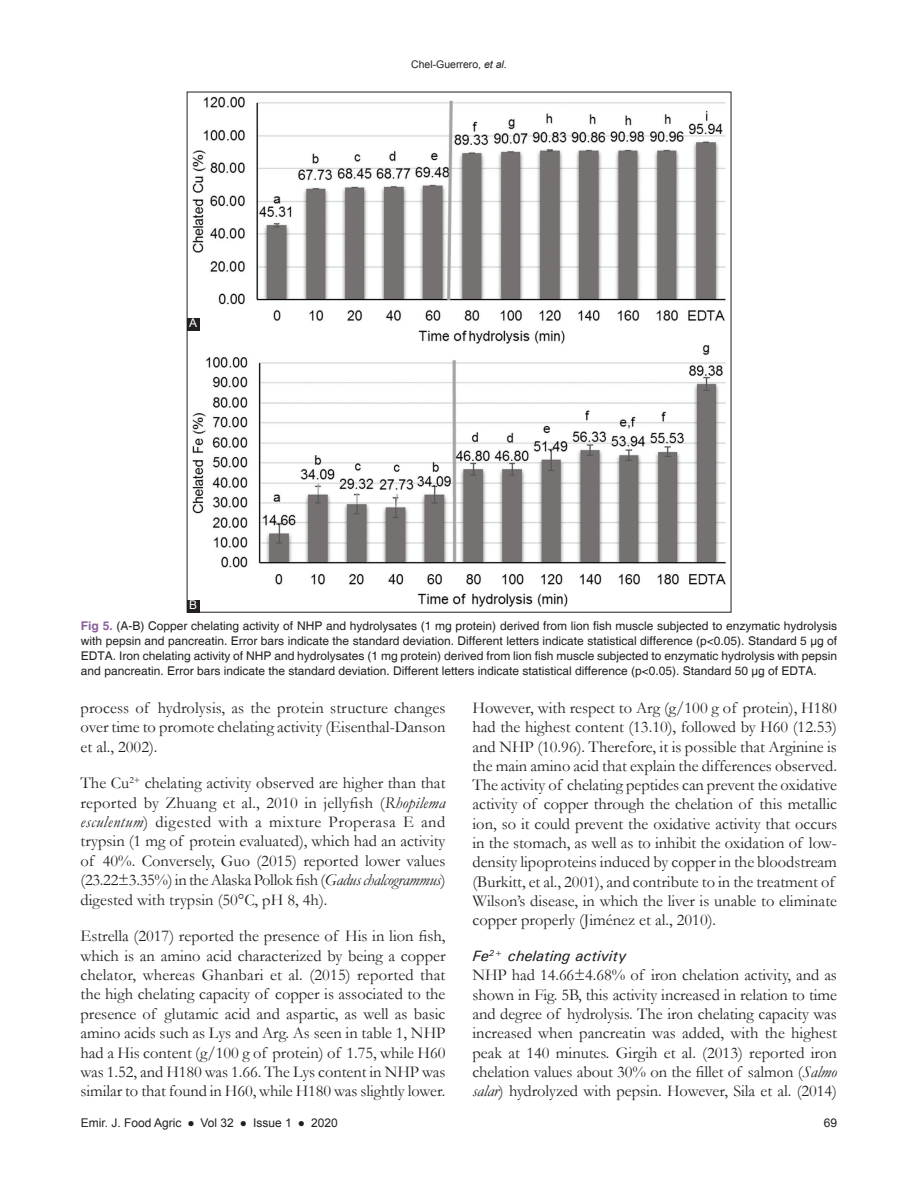
<style>
.page{position:relative;width:918px;height:1188px;background:#fff}
.page>*{position:absolute;margin:0;border:0;box-sizing:border-box;transform-origin:0 0}
.TX{font:16.5px/19.4px "Garamond";color:#231f20;text-align:justify}
.t1{font:italic 500 15px "Univers";color:#231f20}
.FGC{font:12px/15px "Helvetica";color:#231f20;text-align:justify}
.t2{font:12px "Arial";color:#231f20}
.LABEL{font:12px "Arial";color:#fff}
.t3{font:10.5px "Arial";color:#231f20}
.s1{font-style:italic}
.s2{font-weight:700;color:#8a5f9d}
</style>
<div class="page">
<img style="left:189px;top:96px;width:537px;height:511px">
<div style="left:187px;top:318px;width:13px;height:12px;background:#231f20"></div>
<div style="left:187px;top:600px;width:13px;height:12px;background:#231f20"></div>
<p class="LABEL" style="left:189px;top:315px;width:10px">A</p>
<p class="LABEL" style="left:189px;top:597px;width:10px">B</p>
<p class="t3" style="left:411px;top:58px;width:97px">Chel-Guerrero, <span class="s1">et al</span>.</p>
<p class="FGC" style="left:81px;top:619px;width:758px"><span class="s2">Fig 5.</span> (A-B) Copper chelating activity of NHP and hydrolysates (1 mg protein) derived from lion fish muscle subjected to enzymatic hydrolysis with pepsin and pancreatin. Error bars indicate the standard deviation. Different letters indicate statistical difference (p&lt;0.05). Standard 5 µg of EDTA. Iron chelating activity of NHP and hydrolysates (1 mg protein) derived from lion fish muscle subjected to enzymatic hydrolysis with pepsin and pancreatin. Error bars indicate the standard deviation. Different letters indicate statistical difference (p&lt;0.05). Standard 50 µg of EDTA.</p>
<p class="TX" style="left:81px;top:698px;width:367px">process of hydrolysis, as the protein structure changes over time to promote chelating activity (Eisenthal-Danson et al., 2002).</p>
<p class="TX" style="left:81px;top:773px;width:366px">The Cu<sup>2+</sup> chelating activity observed are higher than that reported by Zhuang et al., 2010 in jellyfish (<span class="s1">Rhopilema esculentum</span>) digested with a mixture Properasa E and trypsin (1 mg of protein evaluated), which had an activity of 40%. Conversely, Guo (2015) reported lower values (23.22±3.35%) in the Alaska Pollok fish (<span class="s1">Gadus chalcogrammus</span>) digested with trypsin (50°C, pH 8, 4h).</p>
<p class="TX" style="left:81px;top:926px;width:366px">Estrella (2017) reported the presence of His in lion fish, which is an amino acid characterized by being a copper chelator, whereas Ghanbari et al. (2015) reported that the high chelating capacity of copper is associated to the presence of glutamic acid and aspartic, as well as basic amino acids such as Lys and Arg. As seen in table 1, NHP had a His content (g/100 g of protein) of 1.75, while H60 was 1.52, and H180 was 1.66. The Lys content in NHP was similar to that found in H60, while H180 was slightly lower.</p>
<p class="TX" style="left:472px;top:698px;width:366px;text-align:left">However, with respect to Arg (g/100 g of protein), H180 had the highest content (13.10), followed by H60 (12.53) and NHP (10.96). Therefore, it is possible that Arginine is the main amino acid that explain the differences observed.<br>The activity of chelating peptides can prevent the oxidative activity of copper through the chelation of this metallic ion, so it could prevent the oxidative activity that occurs in the stomach, as well as to inhibit the oxidation of low&shy;density lipoproteins induced by copper in the bloodstream (Burkitt, et al., 2001), and contribute to in the treatment of Wilson’s disease, in which the liver is unable to eliminate copper properly (Jiménez et al., 2010).</p>
<h3 class="t1" style="left:472px;top:946px;width:155px">Fe<sup>2+</sup> chelating activity</h3>
<p class="TX" style="left:472px;top:965px;width:366px">NHP had 14.66±4.68% of iron chelation activity, and as shown in Fig. 5B, this activity increased in relation to time and degree of hydrolysis. The iron chelating capacity was increased when pancreatin was added, with the highest peak at 140 minutes. Girgih et al. (2013) reported iron chelation values about 30% on the fillet of salmon (<span class="s1">Salmo salar</span>) hydrolyzed with pepsin. However, Sila et al. (2014)</p>
<p class="t2" style="left:81px;top:1115px;width:259px">Emir. J. Food Agric ● Vol 32 ● Issue 1 ● 2020</p>
<p class="t2" style="left:824px;top:1115px;width:15px">69</p>
</div>
